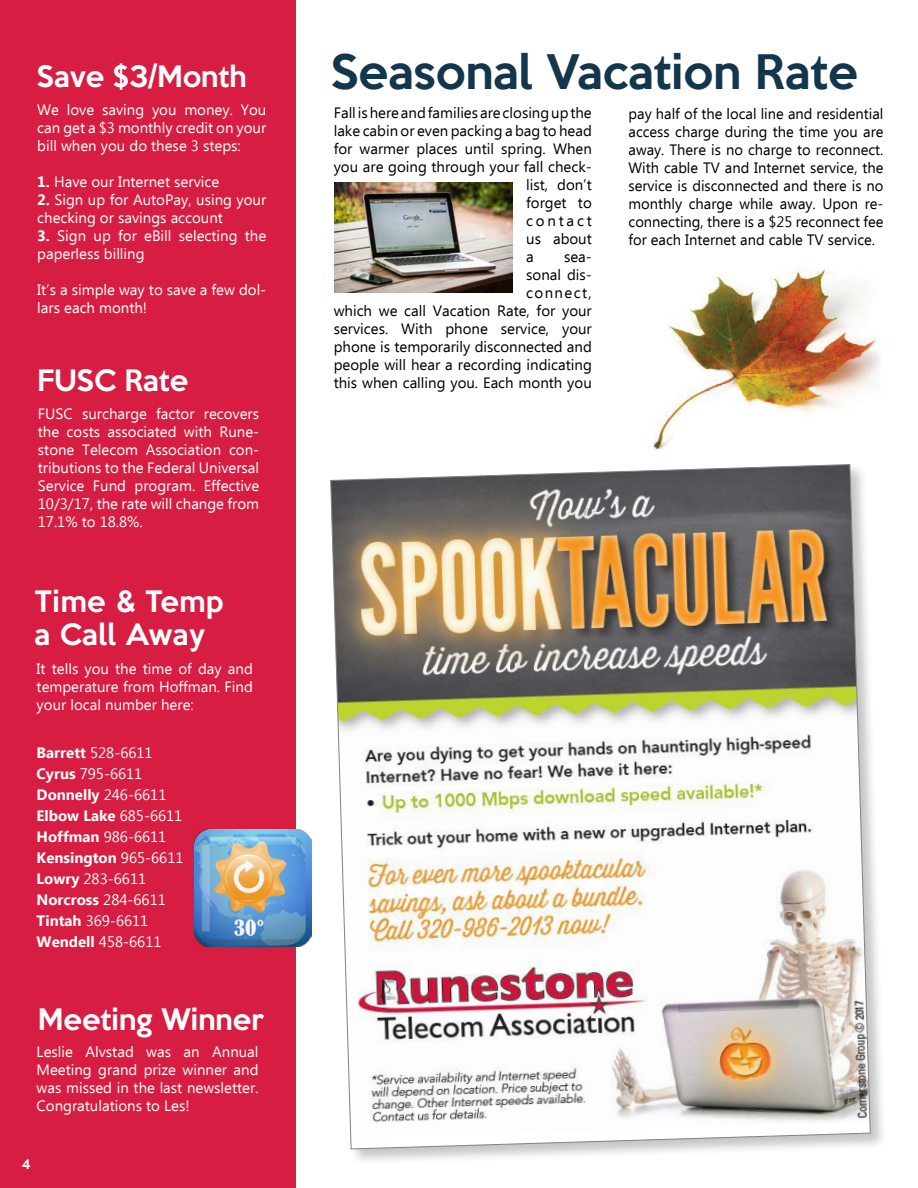
<style>
.page{position:relative;width:918px;height:1188px;background:#fff}
.page>*{position:absolute;margin:0;border:0;box-sizing:border-box;transform-origin:0 0}
.t1{font:500 43.5px "Keep Calm";color:#14364d}
.t2{font:500 27px "Keep Calm";color:#fff}
.t3{font:500 27px/32.4px "Keep Calm";letter-spacing:.02em;color:#fff}
.t4{font:15px/18px "Ebrima";color:#fff;text-align:justify}
.t5{font:15px/18px "Ebrima";color:#000;text-align:right}
.t6{font:15px "Ebrima";letter-spacing:.185em;color:#000}
.t7{font:500 12px "Keep Calm";color:#fff}
.s1{font-weight:700}
.s2{font-family:"Minion Pro";font-weight:400;font-size:18px}
</style>
<div class="page">
<img style="left:653px;top:269px;width:227px;height:182px">
<div style="left:0;top:0;width:296px;height:1188px;background:#d71e42"></div>
<div style="left:329px;top:463px;width:558px;height:703px;background:#000;opacity:.23"></div>
<img style="left:330px;top:464px;width:541px;height:685px">
<img style="left:195px;top:830px;width:117px;height:117px">
<img style="left:335px;top:182px;width:178px;height:111px">
<h2 class="t2" style="left:37px;top:53px;width:211px">Save $3/Month</h2>
<p class="t4" style="left:37px;top:101px;width:231px">We love saving you money. You can get a $3 monthly credit on your bill when you do these 3 steps:</p>
<p class="t4" style="left:37px;top:173px;width:184px"><span class="s1">1.</span> Have our Internet service</p>
<p class="t4" style="left:37px;top:191px;width:231px"><span class="s1">2.</span> Sign up for AutoPay, using your checking or savings account</p>
<p class="t4" style="left:37px;top:227px;width:231px"><span class="s1">3.</span> Sign up for eBill selecting the paperless billing</p>
<p class="t4" style="left:37px;top:281px;width:231px">It’s a simple way to save a few dol&shy;lars each month!</p>
<h2 class="t2" style="left:37px;top:357px;width:153px">FUSC Rate</h2>
<p class="t4" style="left:38px;top:406px;width:223px">FUSC surcharge factor recovers the costs associated with Rune&shy;stone Telecom Association con&shy;tributions to the Federal Universal Service Fund program. Effective 10/3/17, the rate will change from 17.1% to 18.8%.</p>
<h2 class="t3" style="left:35px;top:583px;width:191px">Time &amp; Temp a Call Away</h2>
<p class="t4" style="left:37px;top:661px;width:218px">It tells you the time of day and temperature from Hoffman. Find your local number here:</p>
<p class="t4" style="left:37px;top:743px;width:148px;line-height:21px;text-align:left"><span class="s1">Barrett</span> 528-6611<br><span class="s1">Cyrus</span> 795-6611<br><span class="s1">Donnelly</span> 246-6611<br><span class="s1">Elbow Lake</span> 685-6611<br><span class="s1">Hoffman</span> 986-6611<br><span class="s1">Kensington</span> 965-6611<br><span class="s1">Lowry</span> 283-6611<br><span class="s1">Norcross</span> 284-6611<br><span class="s1">Tintah</span> 369-6611<br><span class="s1">Wendell</span> 458-6611</p>
<h2 class="t2" style="left:38px;top:995px;width:228px">Meeting Winner</h2>
<p class="t4" style="left:37px;top:1044px;width:223px">Leslie Alvstad was an Annual Meeting grand prize winner and was missed in the last newsletter.<br>Congratulations to Les!</p>
<p class="t7" style="left:22px;top:1154px;width:10px">4<span class="s2">2</span></p>
<h1 class="t1" style="left:330px;top:34px;width:529px">Seasonal Vacation Rate</h1>
<p class="t5" style="left:334px;top:105px;width:260px">Fall is here and families are closing up the</p>
<p class="t5" style="left:334px;top:123px;width:260px">lake cabin or even packing a bag to head</p>
<p class="t5" style="left:334px;top:141px;width:260px">for warmer places until spring. When</p>
<p class="t5" style="left:334px;top:159px;width:260px">you are going through your fall check-</p>
<p class="t5" style="left:526px;top:177px;width:67px">list, don’t</p>
<p class="t5" style="left:526px;top:195px;width:67px">forget to</p>
<p class="t6" style="left:526px;top:211px;width:67px">contact</p>
<p class="t5" style="left:526px;top:231px;width:67px">us about</p>
<p class="t5" style="left:526px;top:249px;width:9px">a</p>
<p class="t5" style="left:629px;top:106px;width:256px;text-align:justify">pay half of the local line and residential access charge during the time you are away. There is no charge to reconnect.<br>With cable TV and Internet service, the service is disconnected and there is no monthly charge while away. Upon re&shy;connecting, there is a $25 reconnect fee for each Internet and cable TV service.</p>
<p class="t5" style="left:334px;top:249px;width:260px">sea-<br>sonal dis-<br>connect,<br>which we call Vacation Rate, for your services. With phone service, your phone is temporarily disconnected and people will hear a recording indicating this when calling you. Each month you</p>
</div>
